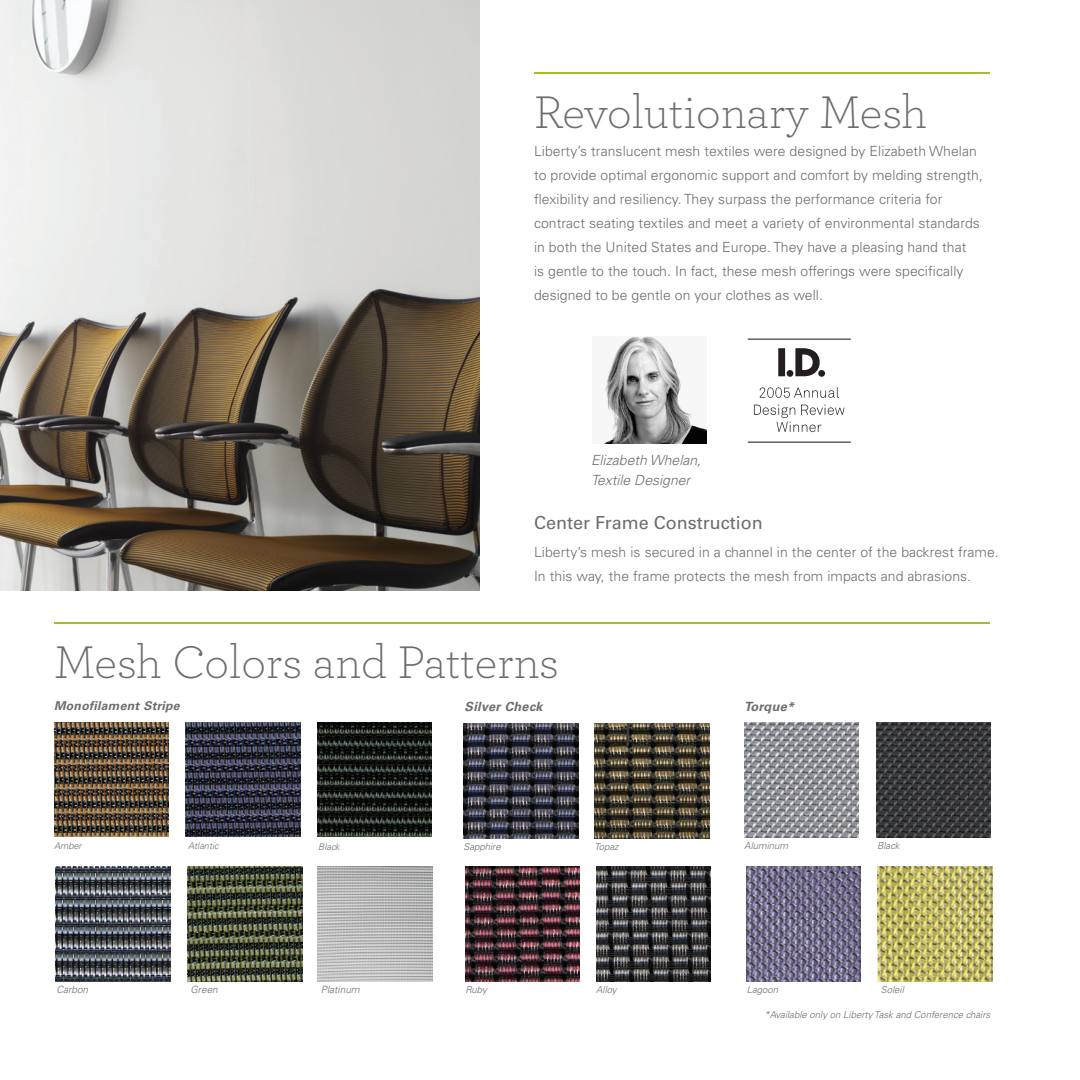
<style>
.page{position:relative;width:1080px;height:1080px;background:#fff}
.page>*{position:absolute;margin:0;border:0;box-sizing:border-box;transform-origin:0 0}
.t1{font:300 48px "Archer";color:#6c6d70}
.t2{font:18px "Univers";color:#6c6d70}
.t3{font:300 14px/24px "Univers";letter-spacing:.005em;color:#6c6d70}
.t4{font:italic 300 14px "Univers";color:#6c6d70}
.t5{font:italic 700 12.8px "Univers";letter-spacing:.025em;color:#6c6d70}
.t6{font:italic 700 12.2px "Univers";letter-spacing:.025em;color:#6c6d70}
.t7{font:italic 300 10px "Univers";color:#6c6d70}
.t8{font:italic 300 9.6px "Univers";color:#6c6d70}
.t9{font:italic 300 9.2px "Univers";color:#6c6d70}
</style>
<div class="page">
<img style="left:0;top:0;width:480px;height:591px">
<img style="left:604px;top:336px;width:102px;height:108px">
<hr style="left:54px;top:622px;width:936px;height:2px;background:#aabd26">
<hr style="left:534px;top:72px;width:456px;height:2px;background:#aabd26">
<svg style="left:778px;top:348px;width:47px;height:29px"></svg>
<svg style="left:760px;top:387px;width:79px;height:11px"></svg>
<svg style="left:754px;top:405px;width:91px;height:27px"></svg>
<hr style="left:748px;top:339px;width:103px;height:1px;background:#231f20">
<hr style="left:748px;top:442px;width:103px;height:1px;background:#231f20">
<img style="left:596px;top:867px;width:115px;height:114px">
<img style="left:465px;top:867px;width:115px;height:114px">
<img style="left:464px;top:724px;width:114px;height:114px">
<img style="left:594px;top:724px;width:115px;height:114px">
<img style="left:744px;top:723px;width:115px;height:114px">
<img style="left:876px;top:723px;width:115px;height:114px">
<img style="left:746px;top:867px;width:115px;height:114px">
<img style="left:878px;top:867px;width:115px;height:114px">
<img style="left:54px;top:722px;width:115px;height:115px">
<img style="left:186px;top:722px;width:114px;height:115px">
<img style="left:56px;top:867px;width:114px;height:114px">
<img style="left:188px;top:867px;width:114px;height:114px">
<img style="left:317px;top:722px;width:115px;height:115px">
<img style="left:318px;top:867px;width:114px;height:114px">
<p class="t1" style="left:534px;top:82px;width:395px">Revolutionary Mesh</p>
<p class="t3" style="left:534px;top:139px;width:450px">Liberty’s translucent mesh textiles were designed by Elizabeth Whelan to provide optimal ergonomic support and comfort by melding strength, flexibility and resiliency. They surpass the performance criteria for contract seating textiles and meet a variety of environmental standards in both the United States and Europe. They have a pleasing hand that<br>is gentle to the touch. In fact, these mesh offerings were specifically designed to be gentle on your clothes as well.</p>
<p class="t4" style="left:591px;top:452px;width:112px">Elizabeth Whelan,</p>
<p class="t4" style="left:591px;top:472px;width:101px">Textile Designer</p>
<p class="t2" style="left:534px;top:511px;width:230px">Center Frame Construction</p>
<p class="t3" style="left:534px;top:540px;width:466px">Liberty’s mesh is secured in a channel in the center of the backrest frame.<br>In this way, the frame protects the mesh from impacts and abrasions.</p>
<p class="t1" style="left:54px;top:632px;width:507px">Mesh Colors and Patterns</p>
<p class="t6" style="left:54px;top:698px;width:127px">Monofilament Stripe</p>
<p class="t5" style="left:465px;top:699px;width:79px">Silver Check</p>
<p class="t5" style="left:744px;top:699px;width:51px">Torque*</p>
<p class="t9" style="left:54px;top:840px;width:29px">Amber</p>
<p class="t9" style="left:188px;top:840px;width:32px">Atlantic</p>
<p class="t9" style="left:318px;top:842px;width:23px">Black</p>
<p class="t8" style="left:464px;top:840px;width:39px">Sapphire</p>
<p class="t8" style="left:594px;top:840px;width:25px">Topaz</p>
<p class="t8" style="left:744px;top:840px;width:45px">Aluminum</p>
<p class="t8" style="left:877px;top:840px;width:24px">Black</p>
<p class="t7" style="left:57px;top:984px;width:33px">Carbon</p>
<p class="t7" style="left:191px;top:984px;width:29px">Green</p>
<p class="t7" style="left:321px;top:984px;width:40px">Platinum</p>
<p class="t8" style="left:465px;top:984px;width:23px">Ruby</p>
<p class="t8" style="left:596px;top:984px;width:22px">Alloy</p>
<p class="t8" style="left:747px;top:984px;width:33px">Lagoon</p>
<p class="t8" style="left:881px;top:984px;width:24px">Soleil</p>
<p class="t8" style="left:764px;top:1009px;width:228px">*Available only on Liberty Task and Conference chairs</p>
</div>
